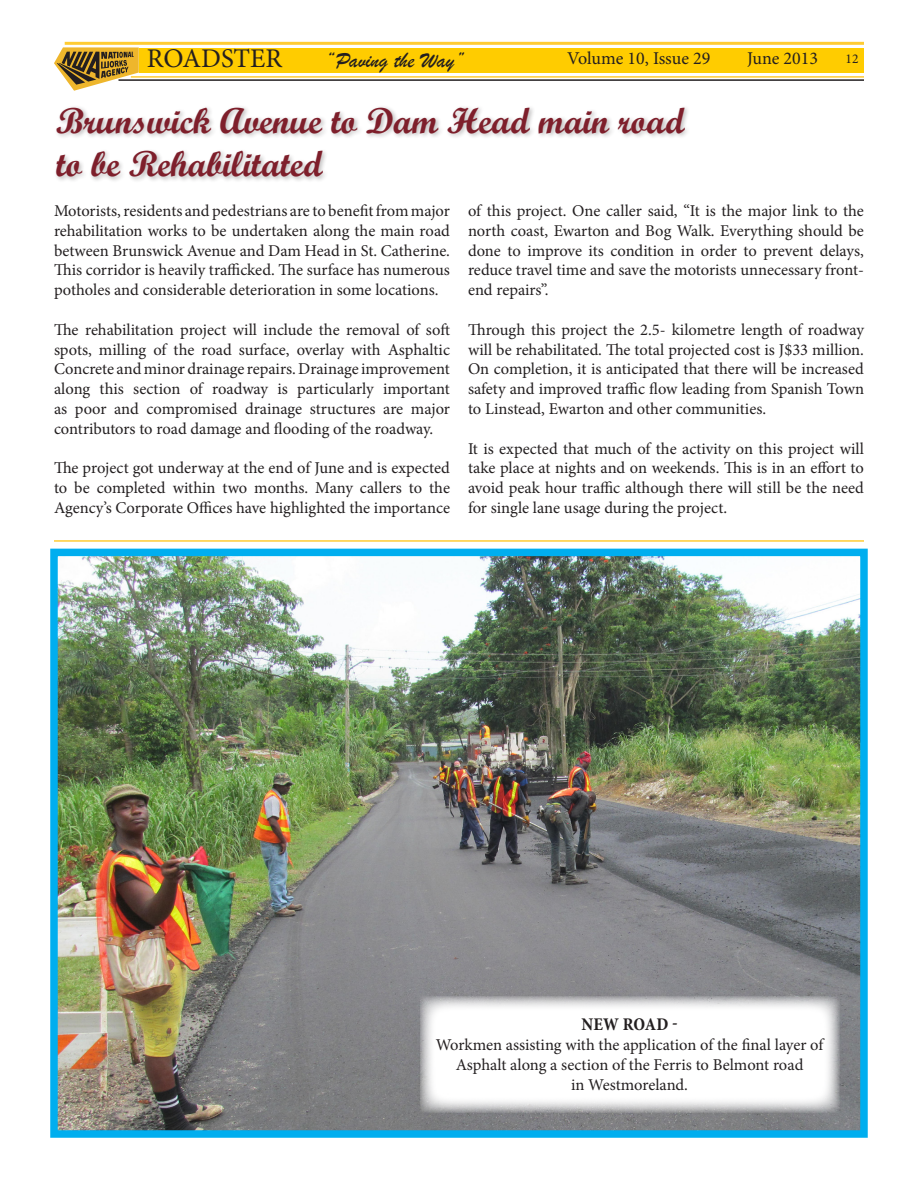
<style>
.page{position:relative;width:918px;height:1188px;background:#fff}
.page>*{position:absolute;margin:0;border:0;box-sizing:border-box;transform-origin:0 0}
.Headline_Script_MT{font:36px "Script MT Bold";color:#7e1f2b}
.t1{font:27px "Minion Pro";color:#231f20}
.t2{font:22.5px "Brush Script";color:#231f20}
.t3{font:18px "Minion Pro";letter-spacing:-.005em;color:#231f20}
.t4{font:700 condensed 18px "Minion Pro";letter-spacing:.01em;color:#231f20}
.Body_Copy{font:16.5px/19.8px "Minion Pro";letter-spacing:-.005em;color:#231f20;text-align:justify}
.t5{font:13.5px "Minion Pro";color:#231f20}
</style>
<div class="page">
<div style="left:139px;top:48px;width:725px;height:25px;background:#fc0"></div>
<hr style="left:131px;top:76px;width:733px;height:2px;background:#fc3">
<hr style="left:65px;top:42px;width:799px;height:3px;background:#fc3">
<hr style="left:118px;top:79px;width:746px;height:2px;background:#231f20">
<svg style="left:54px;top:47px;width:85px;height:44px"></svg>
<div style="left:54px;top:105px;width:637px;height:78px;background:#231f20;opacity:.3"></div>
<img style="left:59px;top:558px;width:800px;height:571px">
<div style="left:50px;top:549px;width:818px;height:589px;border:8px solid #00aeef"></div>
<svg style="left:420px;top:996px;width:419px;height:116px"></svg>
<hr style="left:54px;top:540px;width:810px;height:2px;background:#fc3">
<h2 class="t1" style="left:147px;top:41px;width:137px">ROADSTER</h2>
<h3 class="t2" style="left:325px;top:47px;width:141px">“Paving the Way”</h3>
<p class="t3" style="left:567px;top:46px;width:145px">Volume 10, Issue 29</p>
<p class="t3" style="left:747px;top:46px;width:72px">June 2013</p>
<p class="t5" style="left:846px;top:49px;width:14px">12</p>
<p class="Headline_Script_MT" style="left:56px;top:99px;width:630px">Brunswick Avenue to Dam Head main road</p>
<p class="Headline_Script_MT" style="left:56px;top:142px;width:268px">to be Rehabilitated</p>
<p class="Body_Copy" style="left:54px;top:201px;width:398px">Motorists, residents and pedestrians are to benefit from major rehabilitation works to be undertaken along the main road between Brunswick Avenue and Dam Head in St. Catherine.<br>This corridor is heavily trafficked. The surface has numerous potholes and considerable deterioration in some locations.</p>
<p class="Body_Copy" style="left:54px;top:320px;width:398px">The rehabilitation project will include the removal of soft spots, milling of the road surface, overlay with Asphaltic Concrete and minor drainage repairs. Drainage improvement along this section of roadway is particularly important as poor and compromised drainage structures are major contributors to road damage and flooding of the roadway.</p>
<p class="Body_Copy" style="left:54px;top:458px;width:398px">The project got underway at the end of June and is expected to be completed within two months. Many callers to the Agency’s Corporate Offices have highlighted the importance</p>
<p class="Body_Copy" style="left:468px;top:201px;width:398px">of this project. One caller said, “It is the major link to the north coast, Ewarton and Bog Walk. Everything should be done to improve its condition in order to prevent delays, reduce travel time and save the motorists unnecessary front&shy;end repairs”.</p>
<p class="Body_Copy" style="left:468px;top:320px;width:398px">Through this project the 2.5- kilometre length of roadway will be rehabilitated. The total projected cost is J$33 million.<br>On completion, it is anticipated that there will be increased safety and improved traffic flow leading from Spanish Town to Linstead, Ewarton and other communities.</p>
<p class="Body_Copy" style="left:468px;top:439px;width:397px">It is expected that much of the activity on this project will take place at nights and on weekends. This is in an effort to avoid peak hour traffic although there will still be the need for single lane usage during the project.</p>
<p class="t4" style="left:582px;top:1012px;width:98px">NEW ROAD -</p>
<p class="Body_Copy" style="left:436px;top:1035px;width:389px;text-align:center">Workmen assisting with the application of the final layer of<br>Asphalt along a section of the Ferris to Belmont road<br>in Westmoreland.</p>
</div>
